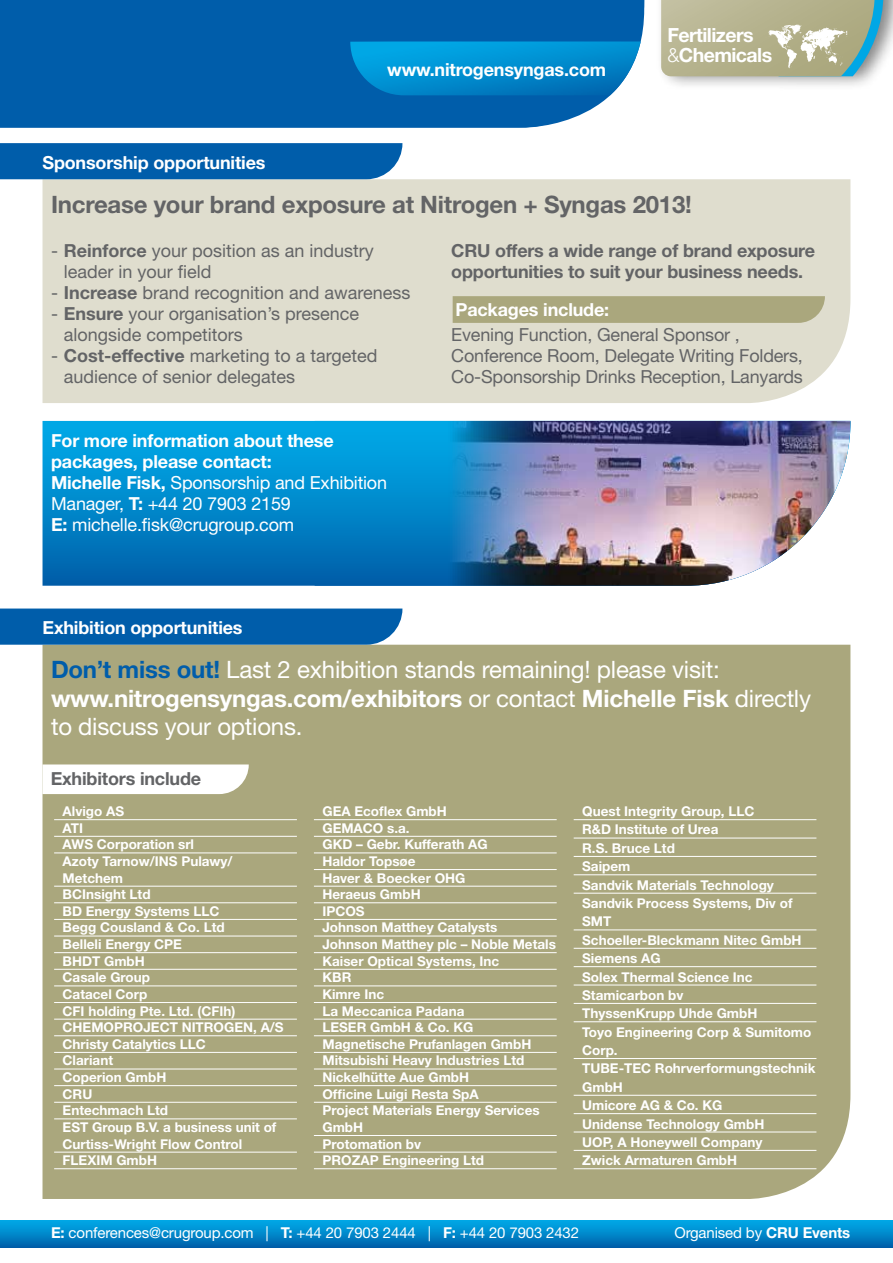
<style>
.page{position:relative;width:893px;height:1263px;background:#fff}
.page>*{position:absolute;margin:0;border:0;box-sizing:border-box;transform-origin:0 0}
.t1{font:24px/28.5px "Helvetica Neue LT";letter-spacing:-.01em;color:#fff}
.t2{font:700 24px "Helvetica Neue LT";letter-spacing:-.01em;color:#636466}
.t3{font:700 19.5px/19.5px "Helvetica Neue LT";letter-spacing:-.03em;color:#fff}
.t4{font:18px/21px "Helvetica Neue LT";color:#636466}
.t5{font:18px/21px "Helvetica Neue LT";letter-spacing:-.01em;color:#fff}
.t6{font:700 18px/21px "Helvetica Neue LT";letter-spacing:-.01em;color:#636466}
.t7{font:700 18px "Helvetica Neue LT";letter-spacing:-.01em;color:#fff}
.t8{font:15px "Helvetica Neue LT";letter-spacing:-.01em;color:#fff}
.t9{font:700 13.5px/16.6px "Helvetica Neue LT";color:#fff}
.s1{font-weight:300}
.s2{font-weight:700}
.s3{font-weight:700;color:#005daa}
</style>
<div class="page">
<div style="left:656px;top:0;width:237px;height:91px;background:#000;opacity:.48"></div>
<svg style="left:661px;top:0;width:222px;height:76px;background:#b1b699"></svg>
<svg style="left:0;top:1220px;width:893px;height:27px;background:#0087ca"></svg>
<div style="left:0;top:0;width:644px;height:128px;background:#005daa"></div>
<div style="left:43px;top:179px;width:807px;height:224px;background:#dfddce"></div>
<div style="left:43px;top:645px;width:807px;height:554px;background:#aaa77d"></div>
<div style="left:0;top:143px;width:402px;height:36px;background:#005daa"></div>
<div style="left:453px;top:296px;width:372px;height:27px;background:#aaa77d"></div>
<div style="left:0;top:608px;width:402px;height:37px;background:#005daa"></div>
<hr style="left:54px;top:819px;width:243px;height:1px;background:#fff">
<hr style="left:54px;top:836px;width:243px;height:1px;background:#fff">
<hr style="left:54px;top:852px;width:243px;height:1px;background:#fff">
<hr style="left:54px;top:886px;width:243px;height:1px;background:#fff">
<hr style="left:54px;top:902px;width:243px;height:1px;background:#fff">
<hr style="left:54px;top:919px;width:243px;height:1px;background:#fff">
<hr style="left:54px;top:936px;width:243px;height:1px;background:#fff">
<hr style="left:54px;top:952px;width:243px;height:1px;background:#fff">
<hr style="left:54px;top:969px;width:243px;height:1px;background:#fff">
<hr style="left:54px;top:985px;width:243px;height:1px;background:#fff">
<hr style="left:54px;top:1002px;width:243px;height:1px;background:#fff">
<hr style="left:54px;top:1019px;width:243px;height:1px;background:#fff">
<hr style="left:54px;top:1035px;width:243px;height:1px;background:#fff">
<hr style="left:54px;top:1052px;width:243px;height:1px;background:#fff">
<hr style="left:54px;top:1069px;width:243px;height:1px;background:#fff">
<hr style="left:54px;top:1085px;width:243px;height:1px;background:#fff">
<hr style="left:54px;top:1102px;width:243px;height:1px;background:#fff">
<hr style="left:54px;top:1118px;width:243px;height:1px;background:#fff">
<hr style="left:54px;top:1152px;width:243px;height:1px;background:#fff">
<hr style="left:54px;top:1168px;width:243px;height:1px;background:#fff">
<hr style="left:314px;top:819px;width:243px;height:1px;background:#fff">
<hr style="left:314px;top:836px;width:243px;height:1px;background:#fff">
<hr style="left:314px;top:852px;width:243px;height:1px;background:#fff">
<hr style="left:314px;top:869px;width:243px;height:1px;background:#fff">
<hr style="left:314px;top:886px;width:243px;height:1px;background:#fff">
<hr style="left:314px;top:902px;width:243px;height:1px;background:#fff">
<hr style="left:314px;top:919px;width:243px;height:1px;background:#fff">
<hr style="left:314px;top:936px;width:243px;height:1px;background:#fff">
<hr style="left:314px;top:952px;width:243px;height:1px;background:#fff">
<hr style="left:314px;top:969px;width:243px;height:1px;background:#fff">
<hr style="left:314px;top:985px;width:243px;height:1px;background:#fff">
<hr style="left:314px;top:1002px;width:243px;height:1px;background:#fff">
<hr style="left:314px;top:1019px;width:243px;height:1px;background:#fff">
<hr style="left:314px;top:1035px;width:243px;height:1px;background:#fff">
<hr style="left:314px;top:1052px;width:243px;height:1px;background:#fff">
<hr style="left:314px;top:1069px;width:243px;height:1px;background:#fff">
<hr style="left:314px;top:1085px;width:243px;height:1px;background:#fff">
<hr style="left:314px;top:1102px;width:243px;height:1px;background:#fff">
<hr style="left:314px;top:1135px;width:243px;height:1px;background:#fff">
<hr style="left:314px;top:1152px;width:243px;height:1px;background:#fff">
<hr style="left:314px;top:1168px;width:243px;height:1px;background:#fff">
<hr style="left:574px;top:819px;width:242px;height:1px;background:#fff">
<hr style="left:574px;top:838px;width:242px;height:1px;background:#fff">
<hr style="left:574px;top:856px;width:242px;height:1px;background:#fff">
<hr style="left:574px;top:874px;width:242px;height:1px;background:#fff">
<hr style="left:574px;top:893px;width:242px;height:1px;background:#fff">
<hr style="left:574px;top:929px;width:242px;height:1px;background:#fff">
<hr style="left:574px;top:948px;width:242px;height:1px;background:#fff">
<hr style="left:574px;top:966px;width:242px;height:1px;background:#fff">
<hr style="left:574px;top:985px;width:242px;height:1px;background:#fff">
<hr style="left:574px;top:1003px;width:242px;height:1px;background:#fff">
<hr style="left:574px;top:1021px;width:242px;height:1px;background:#fff">
<hr style="left:574px;top:1058px;width:242px;height:1px;background:#fff">
<hr style="left:574px;top:1095px;width:242px;height:1px;background:#fff">
<hr style="left:574px;top:1113px;width:242px;height:1px;background:#fff">
<hr style="left:574px;top:1131px;width:242px;height:1px;background:#fff">
<hr style="left:574px;top:1150px;width:242px;height:1px;background:#fff">
<hr style="left:574px;top:1168px;width:242px;height:1px;background:#fff">
<svg style="left:42px;top:764px;width:207px;height:30px"></svg>
<svg style="left:43px;top:421px;width:272px;height:165px;background:#0087ca"></svg>
<svg style="left:315px;top:421px;width:125px;height:165px;background:#0087ca"></svg>
<img style="left:440px;top:421px;width:410px;height:165px">
<svg style="left:350px;top:42px;width:291px;height:53px;background:#0990d0"></svg>
<h3 class="t7" style="left:43px;top:151px;width:224px">Sponsorship opportunities</h3>
<h3 class="t7" style="left:387px;top:58px;width:220px">www.nitrogensyngas.com</h3>
<h2 class="t3" style="left:667px;top:25px;width:106px">Fertilizers <span class="s1">&amp;</span>Chemicals</h2>
<h1 class="t2" style="left:51px;top:190px;width:642px">Increase your brand exposure at Nitrogen + Syngas 2013!</h1>
<h3 class="t4" style="left:64px;top:240px;width:312px;text-indent:-13px">- <span class="s2">Reinforce</span> your position as an industry leader in your field</h3>
<h3 class="t4" style="left:51px;top:282px;width:361px">- <span class="s2">Increase</span> brand recognition and awareness</h3>
<h3 class="t4" style="left:64px;top:303px;width:297px;text-indent:-13px">- <span class="s2">Ensure</span> your organisation’s presence alongside competitors</h3>
<h3 class="t4" style="left:64px;top:345px;width:315px;text-indent:-13px">- <span class="s2">Cost-effective</span> marketing to a targeted audience of senior delegates</h3>
<h3 class="t5" style="left:51px;top:430px;width:338px"><span class="s2">For more information about these packages, please contact:<br>Michelle Fisk,</span> Sponsorship and Exhibition<br>Manager, <span class="s2">T:</span> +44 20 7903 2159<br><span class="s2">E:</span> michelle.fisk@crugroup.com</h3>
<h3 class="t7" style="left:43px;top:617px;width:202px">Exhibition opportunities</h3>
<h3 class="t6" style="left:451px;top:240px;width:365px">CRU offers a wide range of brand exposure opportunities to suit your business needs.</h3>
<h3 class="t7" style="left:455px;top:298px;width:155px">Packages include:</h3>
<h3 class="t4" style="left:451px;top:324px;width:353px">Evening Function, General Sponsor ,<br>Conference Room, Delegate Writing Folders,<br>Co-Sponsorship Drinks Reception, Lanyards</h3>
<h1 class="t1" style="left:51px;top:655px;width:761px"><span class="s3">Don’t miss out!</span> Last 2 exhibition stands remaining! please visit: <span class="s2">www.nitrogensyngas.com/exhibitors</span> or contact <span class="s2">Michelle Fisk</span> directly to discuss your options.</h1>
<h3 class="t6" style="left:51px;top:768px;width:152px">Exhibitors include</h3>
<p class="t9" style="left:63px;top:803px;width:223px">Alvigo AS<br>ATI<br>AWS Corporation srl<br>Azoty Tarnow/INS Pulawy/<br>Metchem<br>BCInsight Ltd<br>BD Energy Systems LLC<br>Begg Cousland &amp; Co. Ltd<br>Belleli Energy CPE<br>BHDT GmbH<br>Casale Group<br>Catacel Corp<br>CFI holding Pte. Ltd. (CFIh)<br>CHEMOPROJECT NITROGEN, A/S<br>Christy Catalytics LLC<br>Clariant<br>Coperion GmbH<br>CRU<br>Entechmach Ltd<br>EST Group B.V. a business unit of<br>Curtiss-Wright Flow Control<br>FLEXIM GmbH</p>
<p class="t9" style="left:322px;top:803px;width:235px">GEA Ecoflex GmbH<br>GEMACO s.a.<br>GKD – Gebr. Kufferath AG<br>Haldor Topsøe<br>Haver &amp; Boecker OHG<br>Heraeus GmbH<br>IPCOS<br>Johnson Matthey Catalysts<br>Johnson Matthey plc – Noble Metals<br>Kaiser Optical Systems, Inc<br>KBR<br>Kimre Inc<br>La Meccanica Padana<br>LESER GmbH &amp; Co. KG<br>Magnetische Prufanlagen GmbH<br>Mitsubishi Heavy Industries Ltd<br>Nickelhütte Aue GmbH<br>Officine Luigi Resta SpA<br>Project Materials Energy Services<br>GmbH<br>Protomation bv<br>PROZAP Engineering Ltd</p>
<p class="t9" style="left:582px;top:802px;width:235px;line-height:18.3px">Quest Integrity Group, LLC<br>R&amp;D Institute of Urea<br>R.S. Bruce Ltd<br>Saipem<br>Sandvik Materials Technology<br>Sandvik Process Systems, Div of<br>SMT<br>Schoeller-Bleckmann Nitec GmbH<br>Siemens AG<br>Solex Thermal Science Inc<br>Stamicarbon bv<br>ThyssenKrupp Uhde GmbH<br>Toyo Engineering Corp &amp; Sumitomo<br>Corp.<br>TUBE-TEC Rohrverformungstechnik<br>GmbH<br>Umicore AG &amp; Co. KG<br>Unidense Technology GmbH<br>UOP, A Honeywell Company<br>Zwick Armaturen GmbH</p>
<p class="t8" style="left:51px;top:1224px;width:530px"><span class="s2">E:</span> conferences@crugroup.com | <span class="s2">T:</span> +44 20 7903 2444 | <span class="s2">F:</span> +44 20 7903 2432</p>
<p class="t8" style="left:674px;top:1224px;width:177px">Organised by <span class="s2">CRU Events</span></p>
</div>
